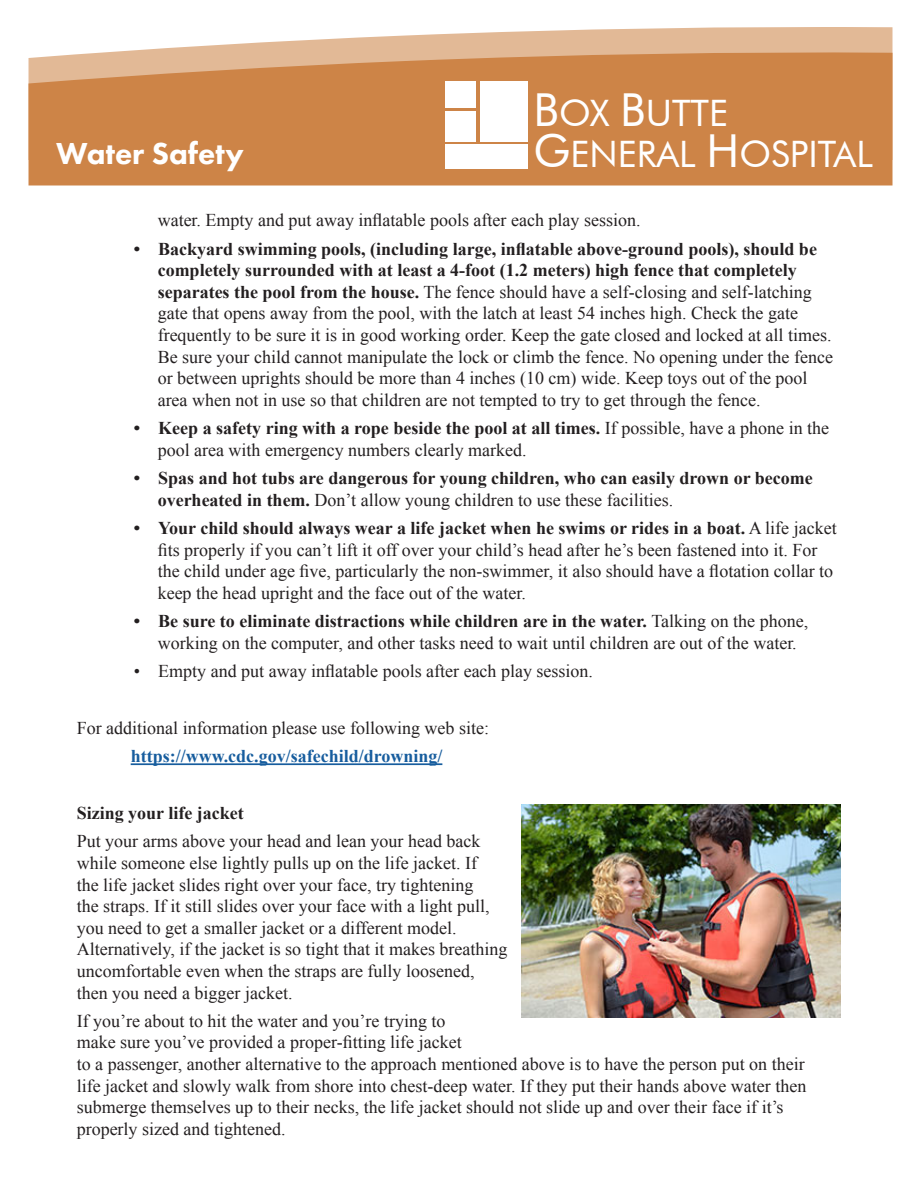
<style>
.page{position:relative;width:918px;height:1188px;background:#fff}
.page>*{position:absolute;margin:0;border:0;box-sizing:border-box;transform-origin:0 0}
.t1{font:36.45px "Futura BT";color:#fff}
.t2{font:800 31.5px "Futura PT";color:#fff}
.t3{font:18px/21.6px "Times New Roman";color:#231f20}
.t4{font:700 18px/21.6px "Times New Roman";color:#231f20}
.t5{font:700 18px "Times New Roman";color:#175d9e}
.s1{font-size:45.45px}
.s2{font-weight:700}
.s3{font-weight:400}
</style>
<div class="page">
<svg style="left:111px;top:27px;width:782px;height:25px;fill:#e2b996"></svg>
<svg style="left:29px;top:52px;width:864px;height:134px;background:#cf894e"></svg>
<div style="left:445px;top:81px;width:31px;height:27px;background:#fff"></div>
<div style="left:445px;top:111px;width:31px;height:31px;background:#fff"></div>
<div style="left:480px;top:81px;width:48px;height:61px;background:#fff"></div>
<div style="left:445px;top:145px;width:83px;height:24px;background:#fff"></div>
<hr style="left:131px;top:763px;width:311px;height:2px;background:#175d9e">
<img style="left:521px;top:804px;width:320px;height:214px">
<p class="t1" style="left:534px;top:91px;width:196px"><span class="s1">B</span>OX <span class="s1">B</span>UTTE</p>
<p class="t2" style="left:56px;top:134px;width:189px">Water Safety</p>
<p class="t1" style="left:534px;top:132px;width:341px"><span class="s1">G</span>ENERAL <span class="s1">H</span>OSPITAL</p>
<p class="t3" style="left:158px;top:209px;width:484px">water. Empty and put away inflatable pools after each play session.</p>
<p class="t3" style="left:158px;top:238px;width:677px;text-indent:-24px"><span class="s2">• Backyard swimming pools, (including large, inflatable above-ground pools), should be completely surrounded with at least a 4-foot (1.2 meters) high fence that completely separates the pool from the house.</span> The fence should have a self-closing and self-latching gate that opens away from the pool, with the latch at least 54 inches high. Check the gate frequently to be sure it is in good working order. Keep the gate closed and locked at all times.<br>Be sure your child cannot manipulate the lock or climb the fence. No opening under the fence or between uprights should be more than 4 inches (10 cm) wide. Keep toys out of the pool area when not in use so that children are not tempted to try to get through the fence.</p>
<p class="t3" style="left:158px;top:417px;width:673px;text-indent:-24px"><span class="s2">• Keep a safety ring with a rope beside the pool at all times.</span> If possible, have a phone in the pool area with emergency numbers clearly marked.</p>
<p class="t4" style="left:158px;top:467px;width:657px;text-indent:-24px">• Spas and hot tubs are dangerous for young children, who can easily drown or become overheated in them. <span class="s3">Don’t allow young children to use these facilities.</span></p>
<p class="t3" style="left:158px;top:517px;width:681px;text-indent:-24px"><span class="s2">• Your child should always wear a life jacket when he swims or rides in a boat.</span> A life jacket fits properly if you can’t lift it off over your child’s head after he’s been fastened into it. For the child under age five, particularly the non-swimmer, it also should have a flotation collar to keep the head upright and the face out of the water.</p>
<p class="t3" style="left:158px;top:610px;width:652px;text-indent:-24px"><span class="s2">• Be sure to eliminate distractions while children are in the water.</span> Talking on the phone, working on the computer, and other tasks need to wait until children are out of the water.</p>
<p class="t3" style="left:134px;top:660px;width:461px">• Empty and put away inflatable pools after each play session.</p>
<p class="t3" style="left:77px;top:717px;width:414px">For additional information please use following web site:</p>
<p class="t5" style="left:131px;top:744px;width:313px">https://www.cdc.gov/safechild/drowning/</p>
<p class="t4" style="left:77px;top:802px;width:169px">Sizing your life jacket</p>
<p class="t3" style="left:77px;top:830px;width:432px">Put your arms above your head and lean your head back while someone else lightly pulls up on the life jacket. If<br>the life jacket slides right over your face, try tightening<br>the straps. If it still slides over your face with a light pull, you need to get a smaller jacket or a different model.<br>Alternatively, if the jacket is so tight that it makes breathing uncomfortable even when the straps are fully loosened, then you need a bigger jacket.</p>
<p class="t3" style="left:77px;top:1010px;width:731px">If you’re about to hit the water and you’re trying to<br>make sure you’ve provided a proper-fitting life jacket<br>to a passenger, another alternative to the approach mentioned above is to have the person put on their life jacket and slowly walk from shore into chest-deep water. If they put their hands above water then submerge themselves up to their necks, the life jacket should not slide up and over their face if it’s properly sized and tightened.</p>
</div>
